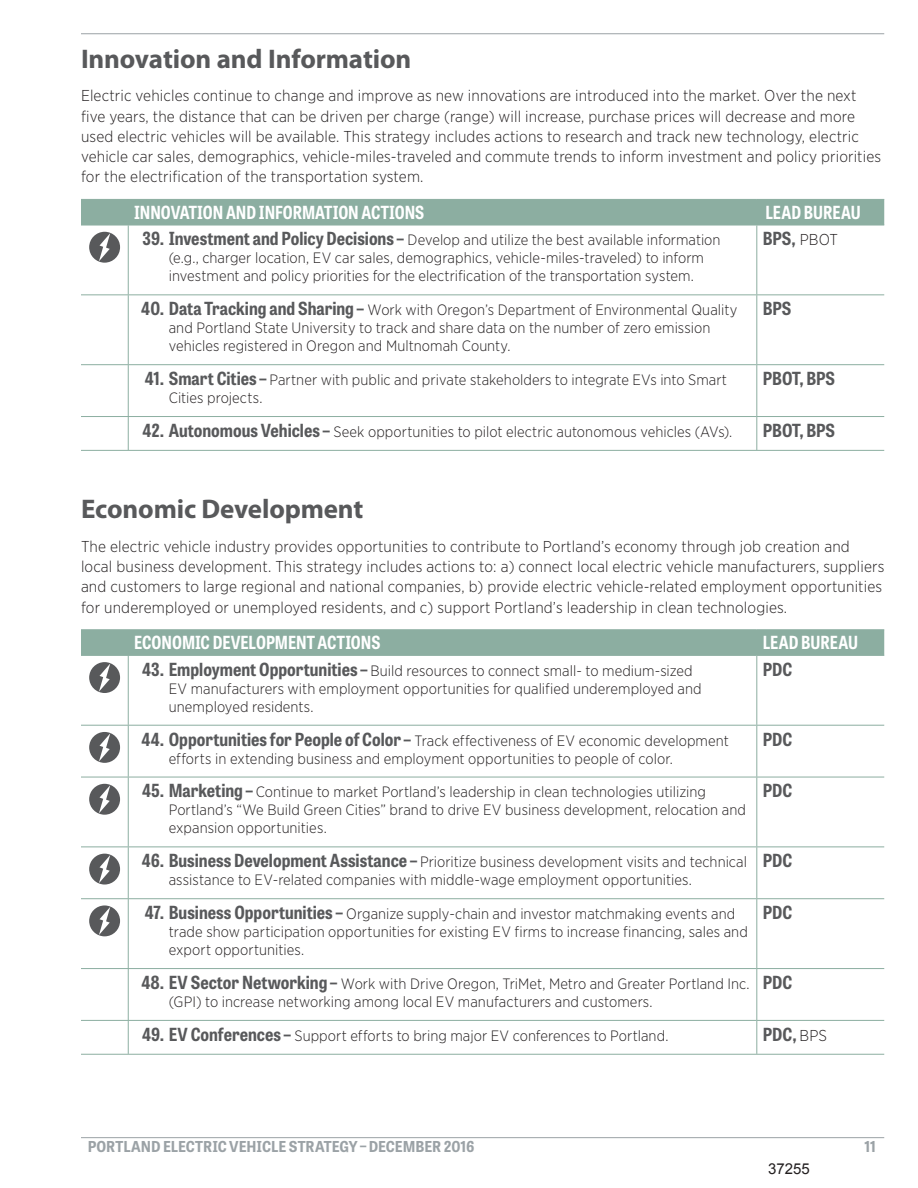
<style>
.page{position:relative;width:918px;height:1188px;background:#fff}
.page>*{position:absolute;margin:0;border:0;box-sizing:border-box;transform-origin:0 0}
.t1{font:700 27px "Myriad Pro";letter-spacing:-.005em;color:#58595b}
.t2{font:700 semi-condensed 18px "Tablet Gothic";color:#fff;scale:.95 1}
.t3{font:700 semi-condensed 18px "Tablet Gothic";color:#58595b}
.t4{font:300 15.75px/20.2px "Gotham Narrow";letter-spacing:.01em;color:#231f20}
.t5{font:300 15px/18px "Gotham Narrow";color:#231f20}
.t6{font:700 15px "Tablet Gothic Narrow";letter-spacing:-.005em;color:#9ba2a6}
.t7{font:15px "Arial";color:#231f20}
.s1{font-family:"Tablet Gothic";font-weight:700;font-stretch:semi-condensed;font-size:18px;color:#58595b}
.s2{font-family:"Gotham Narrow";font-weight:300;font-stretch:normal;font-size:15.75px;color:#231f20}
</style>
<div class="page">
<hr style="left:81px;top:1137px;width:803px;height:1px;background:#9ba2a6">
<hr style="left:81px;top:33px;width:803px;height:1px;background:#9ba2a6">
<div style="left:81px;top:199px;width:803px;height:26px;background:#8caea1"></div>
<hr style="left:81px;top:225px;width:676px;height:1px;background:#8caea1">
<hr style="left:128px;top:225px;width:1px;height:69px;background:#8caea1">
<hr style="left:757px;top:225px;width:127px;height:1px;background:#8caea1">
<hr style="left:756px;top:225px;width:1px;height:69px;background:#8caea1">
<hr style="left:81px;top:294px;width:676px;height:1px;background:#8caea1">
<hr style="left:128px;top:295px;width:1px;height:69px;background:#8caea1">
<hr style="left:757px;top:294px;width:127px;height:1px;background:#8caea1">
<hr style="left:756px;top:295px;width:1px;height:69px;background:#8caea1">
<hr style="left:81px;top:364px;width:676px;height:1px;background:#8caea1">
<hr style="left:128px;top:365px;width:1px;height:51px;background:#8caea1">
<hr style="left:757px;top:364px;width:127px;height:1px;background:#8caea1">
<hr style="left:756px;top:365px;width:1px;height:51px;background:#8caea1">
<hr style="left:81px;top:416px;width:676px;height:1px;background:#8caea1">
<hr style="left:128px;top:417px;width:1px;height:33px;background:#8caea1">
<hr style="left:757px;top:416px;width:127px;height:1px;background:#8caea1">
<hr style="left:756px;top:417px;width:1px;height:33px;background:#8caea1">
<hr style="left:81px;top:450px;width:803px;height:1px;background:#8caea1">
<div style="left:89px;top:232px;width:31px;height:31px;background:#58595b;border-radius:50%"></div>
<svg style="left:99px;top:233px;width:11px;height:28px"></svg>
<hr style="left:81px;top:629px;width:676px;height:1px;background:#8caea1">
<hr style="left:757px;top:629px;width:127px;height:1px;background:#8caea1">
<div style="left:81px;top:630px;width:803px;height:25px;background:#8caea1"></div>
<hr style="left:81px;top:655px;width:676px;height:1px;background:#8caea1">
<hr style="left:128px;top:656px;width:1px;height:69px;background:#8caea1">
<hr style="left:757px;top:655px;width:127px;height:1px;background:#8caea1">
<hr style="left:756px;top:656px;width:1px;height:69px;background:#8caea1">
<hr style="left:81px;top:725px;width:676px;height:1px;background:#8caea1">
<hr style="left:128px;top:726px;width:1px;height:51px;background:#8caea1">
<hr style="left:757px;top:725px;width:127px;height:1px;background:#8caea1">
<hr style="left:756px;top:726px;width:1px;height:51px;background:#8caea1">
<hr style="left:81px;top:777px;width:676px;height:1px;background:#8caea1">
<hr style="left:128px;top:777px;width:1px;height:70px;background:#8caea1">
<hr style="left:757px;top:777px;width:127px;height:1px;background:#8caea1">
<hr style="left:756px;top:777px;width:1px;height:70px;background:#8caea1">
<hr style="left:81px;top:847px;width:676px;height:1px;background:#8caea1">
<hr style="left:128px;top:847px;width:1px;height:51px;background:#8caea1">
<hr style="left:757px;top:847px;width:127px;height:1px;background:#8caea1">
<hr style="left:756px;top:847px;width:1px;height:51px;background:#8caea1">
<hr style="left:81px;top:898px;width:676px;height:1px;background:#8caea1">
<hr style="left:128px;top:899px;width:1px;height:69px;background:#8caea1">
<hr style="left:757px;top:898px;width:127px;height:1px;background:#8caea1">
<hr style="left:756px;top:899px;width:1px;height:69px;background:#8caea1">
<hr style="left:81px;top:968px;width:676px;height:1px;background:#8caea1">
<hr style="left:128px;top:969px;width:1px;height:51px;background:#8caea1">
<hr style="left:757px;top:968px;width:127px;height:1px;background:#8caea1">
<hr style="left:756px;top:969px;width:1px;height:51px;background:#8caea1">
<hr style="left:81px;top:1020px;width:676px;height:1px;background:#8caea1">
<hr style="left:128px;top:1021px;width:1px;height:33px;background:#8caea1">
<hr style="left:757px;top:1020px;width:127px;height:1px;background:#8caea1">
<hr style="left:756px;top:1021px;width:1px;height:33px;background:#8caea1">
<hr style="left:81px;top:1054px;width:803px;height:1px;background:#8caea1">
<div style="left:89px;top:662px;width:31px;height:31px;background:#58595b;border-radius:50%"></div>
<svg style="left:99px;top:664px;width:11px;height:28px"></svg>
<div style="left:89px;top:732px;width:31px;height:31px;background:#58595b;border-radius:50%"></div>
<svg style="left:99px;top:734px;width:11px;height:28px"></svg>
<div style="left:89px;top:784px;width:31px;height:31px;background:#58595b;border-radius:50%"></div>
<svg style="left:99px;top:785px;width:11px;height:28px"></svg>
<div style="left:89px;top:854px;width:31px;height:31px;background:#58595b;border-radius:50%"></div>
<svg style="left:99px;top:855px;width:11px;height:28px"></svg>
<div style="left:89px;top:905px;width:31px;height:31px;background:#58595b;border-radius:50%"></div>
<svg style="left:99px;top:907px;width:11px;height:28px"></svg>
<h1 class="t1" style="left:81px;top:48px;width:332px">Innovation and Information</h1>
<p class="t4" style="left:81px;top:86px;width:802px">Electric vehicles continue to change and improve as new innovations are introduced into the market. Over the next five years, the distance that can be driven per charge (range) will increase, purchase prices will decrease and more used electric vehicles will be available. This strategy includes actions to research and track new technology, electric vehicle car sales, demographics, vehicle-miles-traveled and commute trends to inform investment and policy priorities for the electrification of the transportation system.</p>
<p class="t2" style="left:134px;top:206px;width:307px">INNOVATION AND INFORMATION ACTIONS</p>
<p class="t2" style="left:765px;top:206px;width:102px">LEAD BUREAU</p>
<p class="t5" style="left:169px;top:232px;width:553px;text-indent:-26px"><span class="s1">39. Investment and Policy Decisions –</span> Develop and utilize the best available information (e.g., charger location, EV car sales, demographics, vehicle-miles-traveled) to inform investment and policy priorities for the electrification of the transportation system.</p>
<p class="t3" style="left:763px;top:232px;width:77px">BPS, <span class="s2">PBOT</span></p>
<p class="t5" style="left:169px;top:302px;width:570px;text-indent:-27px"><span class="s1">40. Data Tracking and Sharing –</span> Work with Oregon’s Department of Environmental Quality and Portland State University to track and share data on the number of zero emission vehicles registered in Oregon and Multnomah County.</p>
<p class="t3" style="left:763px;top:302px;width:30px">BPS</p>
<p class="t5" style="left:169px;top:371px;width:560px;text-indent:-24px"><span class="s1">41. Smart Cities –</span> Partner with public and private stakeholders to integrate EVs into Smart<br>Cities projects.</p>
<p class="t3" style="left:763px;top:372px;width:74px">PBOT, BPS</p>
<p class="t5" style="left:142px;top:423px;width:591px"><span class="s1">42. Autonomous Vehicles –</span> Seek opportunities to pilot electric autonomous vehicles (AVs).</p>
<p class="t3" style="left:763px;top:424px;width:74px">PBOT, BPS</p>
<h1 class="t1" style="left:81px;top:499px;width:284px">Economic Development</h1>
<p class="t4" style="left:81px;top:537px;width:805px">The electric vehicle industry provides opportunities to contribute to Portland’s economy through job creation and local business development. This strategy includes actions to: a) connect local electric vehicle manufacturers, suppliers and customers to large regional and national companies, b) provide electric vehicle-related employment opportunities for underemployed or unemployed residents, and c) support Portland’s leadership in clean technologies.</p>
<p class="t2" style="left:134px;top:636px;width:261px">ECONOMIC DEVELOPMENT ACTIONS</p>
<p class="t2" style="left:763px;top:636px;width:102px">LEAD BUREAU</p>
<p class="t5" style="left:169px;top:662px;width:534px;text-indent:-27px"><span class="s1">43. Employment Opportunities –</span> Build resources to connect small- to medium-sized<br>EV manufacturers with employment opportunities for qualified underemployed and unemployed residents.</p>
<p class="t3" style="left:763px;top:663px;width:31px">PDC</p>
<p class="t5" style="left:169px;top:732px;width:562px;text-indent:-27px"><span class="s1">44. Opportunities for People of Color –</span> Track effectiveness of EV economic development efforts in extending business and employment opportunities to people of color.</p>
<p class="t3" style="left:763px;top:733px;width:31px">PDC</p>
<p class="t5" style="left:169px;top:784px;width:579px;text-indent:-27px"><span class="s1">45. Marketing –</span> Continue to market Portland’s leadership in clean technologies utilizing<br>Portland’s “We Build Green Cities” brand to drive EV business development, relocation and expansion opportunities.</p>
<p class="t3" style="left:763px;top:784px;width:31px">PDC</p>
<p class="t5" style="left:169px;top:854px;width:580px;text-indent:-27px"><span class="s1">46. Business Development Assistance –</span> Prioritize business development visits and technical assistance to EV-related companies with middle-wage employment opportunities.</p>
<p class="t3" style="left:763px;top:854px;width:31px">PDC</p>
<p class="t5" style="left:169px;top:905px;width:581px;text-indent:-24px"><span class="s1">47. Business Opportunities –</span> Organize supply-chain and investor matchmaking events and trade show participation opportunities for existing EV firms to increase financing, sales and export opportunities.</p>
<p class="t3" style="left:763px;top:906px;width:31px">PDC</p>
<p class="t5" style="left:169px;top:975px;width:582px;text-indent:-27px"><span class="s1">48. EV Sector Networking –</span> Work with Drive Oregon, TriMet, Metro and Greater Portland Inc. (GPI) to increase networking among local EV manufacturers and customers.</p>
<p class="t3" style="left:763px;top:976px;width:31px">PDC</p>
<p class="t5" style="left:142px;top:1027px;width:528px"><span class="s1">49. EV Conferences –</span> Support efforts to bring major EV conferences to Portland.</p>
<p class="t3" style="left:763px;top:1028px;width:66px">PDC, <span class="s2">BPS</span></p>
<p class="t6" style="left:88px;top:1141px;width:388px">PORTLAND ELECTRIC VEHICLE STRATEGY – DECEMBER 2016</p>
<p class="t6" style="left:865px;top:1141px;width:13px">11</p>
<p class="t7" style="left:768px;top:1161px;width:43px">37255</p>
</div>
